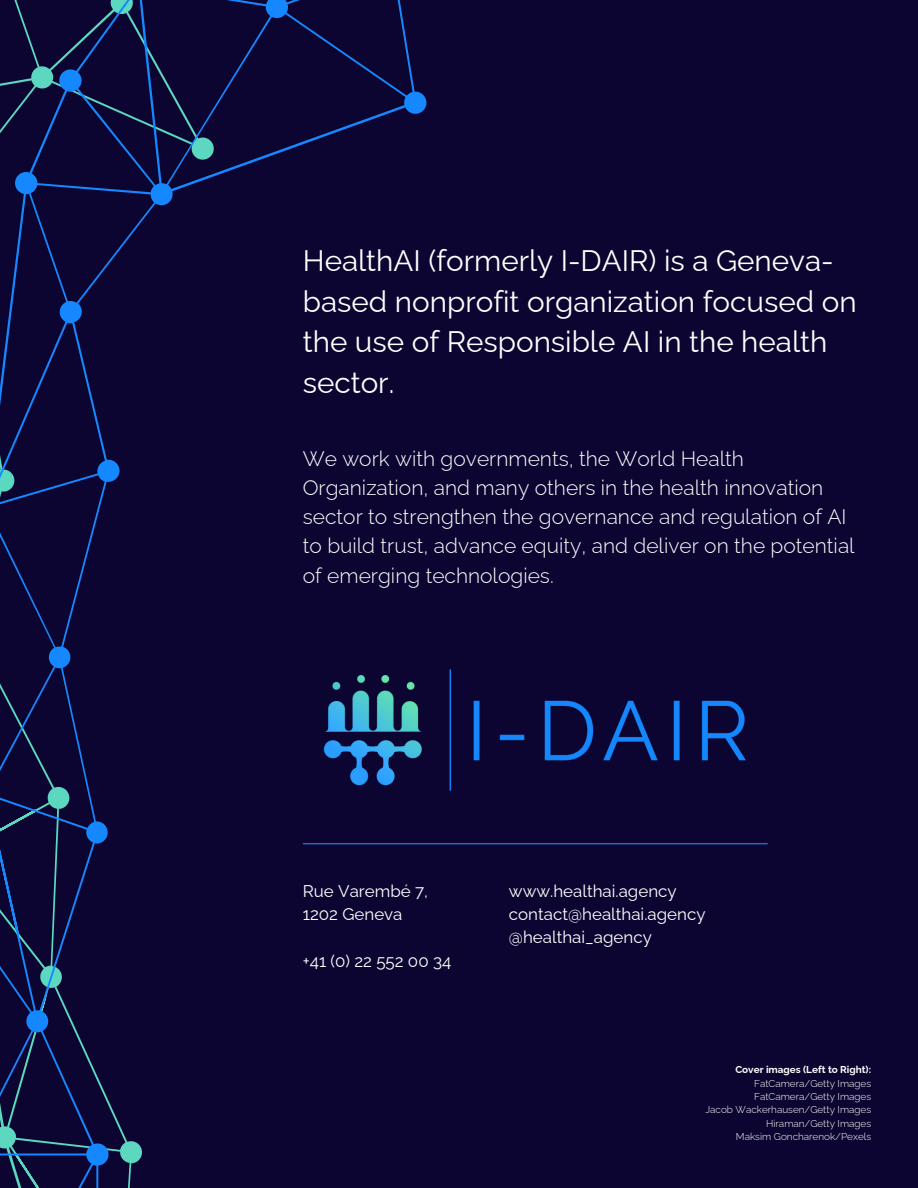
<style>
.page{position:relative;width:918px;height:1188px;background:#0c0531}
.page>*{position:absolute;margin:0;border:0;box-sizing:border-box;transform-origin:0 0}
.t1{font:29.7px/40.5px "Raleway";color:#fff}
.t2{font:300 21px/29.2px "Raleway";color:#fff}
.t3{font:16.95px/23.2px "Raleway";color:#fff}
.t4{font:300 10.05px "Raleway";color:#fff}
.t5{font:700 10.05px "Raleway";color:#fff}
</style>
<div class="page">
<hr style="left:303px;top:843px;width:464px;height:1px;background:#1688ff">
<svg style="left:0;top:0;width:426px;height:1188px"></svg>
<img style="left:295px;top:645px;width:451px;height:162px">
<h3 class="t1" style="left:303px;top:240px;width:555px">HealthAI (formerly I-DAIR) is a Geneva&shy;based nonprofit organization focused on the use of Responsible AI in the health sector.</h3>
<h3 class="t2" style="left:303px;top:444px;width:553px">We work with governments, the World Health Organization, and many others in the health innovation sector to strengthen the governance and regulation of AI to build trust, advance equity, and deliver on the potential of emerging technologies.</h3>
<h1 class="t3" style="left:303px;top:879px;width:127px">Rue Varembé 7,<br>1202 Geneva</h1>
<h2 class="t3" style="left:303px;top:949px;width:150px">+41 (0) 22 552 00 34</h2>
<p class="t3" style="left:509px;top:879px;width:198px">www.healthai.agency contact@healthai.agency @healthai_agency</p>
<h3 class="t5" style="left:735px;top:1064px;width:137px">Cover images (Left to Right):</h3>
<p class="t4" style="left:754px;top:1077px;width:119px">FatCamera/Getty Images</p>
<p class="t4" style="left:754px;top:1091px;width:119px">FatCamera/Getty Images</p>
<p class="t4" style="left:706px;top:1104px;width:167px">Jacob Wackerhausen/Getty Images</p>
<p class="t4" style="left:766px;top:1117px;width:107px">Hiraman/Getty Images</p>
<p class="t4" style="left:736px;top:1131px;width:137px">Maksim Goncharenok/Pexels</p>
</div>
